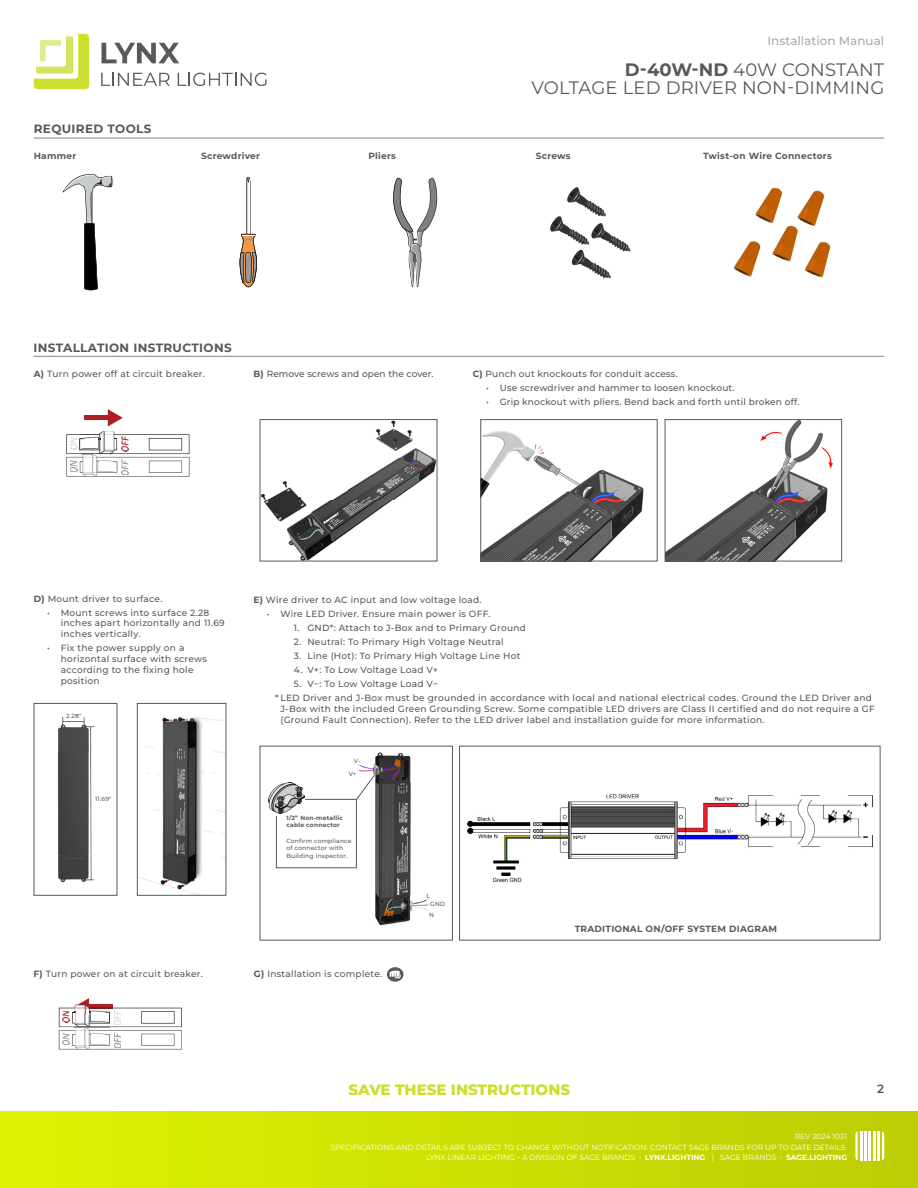
<style>
.page{position:relative;width:918px;height:1188px;background:#fff}
.page>*{position:absolute;margin:0;border:0;box-sizing:border-box;transform-origin:0 0}
.t1{font:18px/18px "Montserrat";letter-spacing:.01em;color:#58595b;text-align:right}
.t2{font:800 15px "Montserrat";color:#ccde2e}
.t3{font:700 12px "Montserrat";letter-spacing:.03em;color:#58595b}
.t4{font:500 12px "Montserrat";color:#a7a9ac}
.t5{font:600 12px "Montserrat";color:#58595b}
.t6{font:500 9px/10.8px "Montserrat";letter-spacing:.03em;color:#58595b}
.t7{font:700 9px "Montserrat";letter-spacing:.03em;color:#58595b}
.t8{font:500 9px "Montserrat";letter-spacing:.01em;color:#58595b}
.t9{font:7.5px/10.5px "Montserrat";color:#fff;text-align:right}
.t10{font:500 6px/7.2px "Montserrat";letter-spacing:.03em;color:#58595b}
.t11{font:700 6px/7.2px "Montserrat";letter-spacing:.03em;color:#58595b}
.s1{font-weight:700}
</style>
<div class="page">
<svg style="left:102px;top:43px;width:77px;height:20px"></svg>
<svg style="left:101px;top:73px;width:69px;height:13px"></svg>
<svg style="left:178px;top:73px;width:89px;height:13px"></svg>
<svg style="left:34px;top:34px;width:55px;height:55px"></svg>
<div style="left:0;top:1111px;width:918px;height:77px;background:linear-gradient(to right,#def302,#bcce05)"></div>
<hr style="left:864px;top:1131px;width:3px;height:29px;background:#fff">
<hr style="left:873px;top:1131px;width:2px;height:29px;background:#fff">
<hr style="left:860px;top:1131px;width:2px;height:29px;background:#fff">
<hr style="left:869px;top:1131px;width:2px;height:29px;background:#fff">
<svg style="left:882px;top:1131px;width:2px;height:29px"></svg>
<hr style="left:878px;top:1131px;width:2px;height:29px;background:#fff">
<svg style="left:855px;top:1131px;width:3px;height:29px"></svg>
<hr style="left:34px;top:138px;width:850px;height:1px;background:#878181">
<hr style="left:34px;top:356px;width:850px;height:1px;background:#878181">
<svg style="left:63px;top:174px;width:50px;height:116px"></svg>
<svg style="left:240px;top:177px;width:17px;height:110px"></svg>
<svg style="left:393px;top:178px;width:44px;height:109px"></svg>
<img style="left:550px;top:187px;width:81px;height:92px">
<img style="left:733px;top:187px;width:98px;height:91px">
<svg style="left:108px;top:409px;width:15px;height:17px"></svg>
<hr style="left:84px;top:416px;width:26px;height:4px;background:#b01f24">
<img style="left:99px;top:431px;width:15px;height:3px">
<svg style="left:66px;top:434px;width:124px;height:43px"></svg>
<img style="left:79px;top:454px;width:35px;height:1px">
<img style="left:262px;top:421px;width:173px;height:138px">
<div style="left:260px;top:419px;width:177px;height:142px;border:1px solid #58595b"></div>
<img style="left:483px;top:431px;width:161px;height:128px">
<div style="left:481px;top:419px;width:176px;height:142px;border:1px solid #58595b"></div>
<img style="left:667px;top:421px;width:166px;height:138px">
<div style="left:665px;top:419px;width:177px;height:142px;border:1px solid #58595b"></div>
<img style="left:57px;top:716px;width:42px;height:167px">
<div style="left:34px;top:703px;width:83px;height:193px;border:1px solid #58595b"></div>
<img style="left:139px;top:717px;width:85px;height:177px">
<div style="left:137px;top:703px;width:89px;height:193px;border:1px solid #58595b"></div>
<img style="left:355px;top:752px;width:74px;height:174px">
<img style="left:468px;top:794px;width:404px;height:89px">
<div style="left:276px;top:799px;width:81px;height:69px;border:1px solid #58595b"></div>
<div style="left:269px;top:783px;width:35px;height:33px;background:#fff"></div>
<img style="left:269px;top:783px;width:35px;height:31px">
<svg style="left:356px;top:775px;width:19px;height:25px"></svg>
<svg style="left:387px;top:967px;width:16px;height:15px"></svg>
<svg style="left:390px;top:970px;width:11px;height:8px"></svg>
<svg style="left:59px;top:998px;width:123px;height:52px"></svg>
<img style="left:75px;top:1012px;width:35px;height:11px">
<img style="left:75px;top:1027px;width:35px;height:1px">
<h3 class="t4" style="left:768px;top:33px;width:118px">Installation Manual</h3>
<h1 class="t1" style="left:531px;top:60px;width:354px"><span class="s1">D-40W-ND</span> 40W CONSTANT<br>VOLTAGE LED DRIVER NON-DIMMING</h1>
<h3 class="t3" style="left:34px;top:120px;width:119px">REQUIRED TOOLS</h3>
<p class="t7" style="left:34px;top:149px;width:44px">Hammer</p>
<p class="t7" style="left:201px;top:149px;width:61px">Screwdriver</p>
<p class="t7" style="left:368px;top:149px;width:29px">Pliers</p>
<p class="t7" style="left:536px;top:149px;width:36px">Screws</p>
<p class="t7" style="left:703px;top:149px;width:130px">Twist-on Wire Connectors</p>
<h3 class="t3" style="left:34px;top:339px;width:200px">INSTALLATION INSTRUCTIONS</h3>
<p class="t6" style="left:34px;top:368px;width:173px"><span class="s1">A)</span> Turn power off at circuit breaker.</p>
<p class="t8" style="left:253px;top:368px;width:182px"><span class="s1">B)</span> Remove screws and open the cover.</p>
<p class="t6" style="left:473px;top:368px;width:206px"><span class="s1">C)</span> Punch out knockouts for conduit access.</p>
<p class="t6" style="left:486px;top:382px;width:250px">• Use screwdriver and hammer to loosen knockout.</p>
<p class="t6" style="left:486px;top:396px;width:315px">• Grip knockout with pliers. Bend back and forth until broken off.</p>
<p class="t6" style="left:34px;top:593px;width:130px"><span class="s1">D)</span> Mount driver to surface.</p>
<p class="t6" style="left:61px;top:607px;width:166px;text-indent:-14px">• Mount screws into surface 2.28 inches apart horizontally and 11.69 inches vertically.</p>
<p class="t6" style="left:61px;top:642px;width:148px;text-indent:-14px">• Fix the power supply on a horizontal surface with screws according to the fixing hole position</p>
<p class="t10" style="left:66px;top:712px;width:17px">2.28"</p>
<p class="t10" style="left:95px;top:795px;width:18px">11.69"</p>
<p class="t6" style="left:253px;top:594px;width:230px"><span class="s1">E)</span> Wire driver to AC input and low voltage load.</p>
<p class="t6" style="left:267px;top:608px;width:225px">• Wire LED Driver. Ensure main power is OFF.</p>
<p class="t6" style="left:294px;top:622px;width:234px">1. GND*: Attach to J-Box and to Primary Ground</p>
<p class="t6" style="left:294px;top:636px;width:211px">2. Neutral: To Primary High Voltage Neutral</p>
<p class="t6" style="left:294px;top:650px;width:228px">3. Line (Hot): To Primary High Voltage Line Hot</p>
<p class="t6" style="left:294px;top:664px;width:146px">4. V+: To Low Voltage Load V+</p>
<p class="t6" style="left:275px;top:676px;width:599px;line-height:14.1px;text-indent:19px">5. V−: To Low Voltage Load V−<br>* LED Driver and J-Box must be grounded in accordance with local and national electrical codes. Ground the LED Driver and</p>
<p class="t6" style="left:280px;top:703px;width:596px">J-Box with the included Green Grounding Screw. Some compatible LED drivers are Class II certified and do not require a GF (Ground Fault Connection). Refer to the LED driver label and installation guide for more information.</p>
<p class="t10" style="left:349px;top:755px;width:13px;line-height:12.5px;text-indent:5px">V-<br>V+</p>
<p class="t11" style="left:287px;top:814px;width:58px">1/2” Non-metallic cable connector</p>
<p class="t10" style="left:287px;top:837px;width:67px">Confirm compliance of connector with<br>Building Inspector.</p>
<p class="t10" style="left:426px;top:893px;width:5px">L</p>
<p class="t10" style="left:429px;top:898px;width:17px;line-height:10.5px">GND<br>N</p>
<p class="t7" style="left:575px;top:922px;width:204px">TRADITIONAL ON/OFF SYSTEM DIAGRAM</p>
<p class="t6" style="left:34px;top:968px;width:171px"><span class="s1">F)</span> Turn power on at circuit breaker.</p>
<p class="t6" style="left:254px;top:968px;width:130px"><span class="s1">G)</span> Installation is complete.</p>
<h2 class="t2" style="left:348px;top:1078px;width:223px">SAVE THESE INSTRUCTIONS</h2>
<h3 class="t5" style="left:877px;top:1081px;width:8px">2</h3>
<p class="t9" style="left:331px;top:1131px;width:518px">REV 2024 1031<br>SPECIFICATIONS AND DETAILS ARE SUBJECT TO CHANGE WITHOUT NOTIFICATION. CONTACT SAGE BRANDS FOR UP TO DATE DETAILS.<br>LYNX LINEAR LIGHTING - A DIVISION OF SAGE BRANDS • <span class="s1">LYNX.LIGHTING</span> | SAGE BRANDS • <span class="s1">SAGE.LIGHTING</span></p>
</div>
